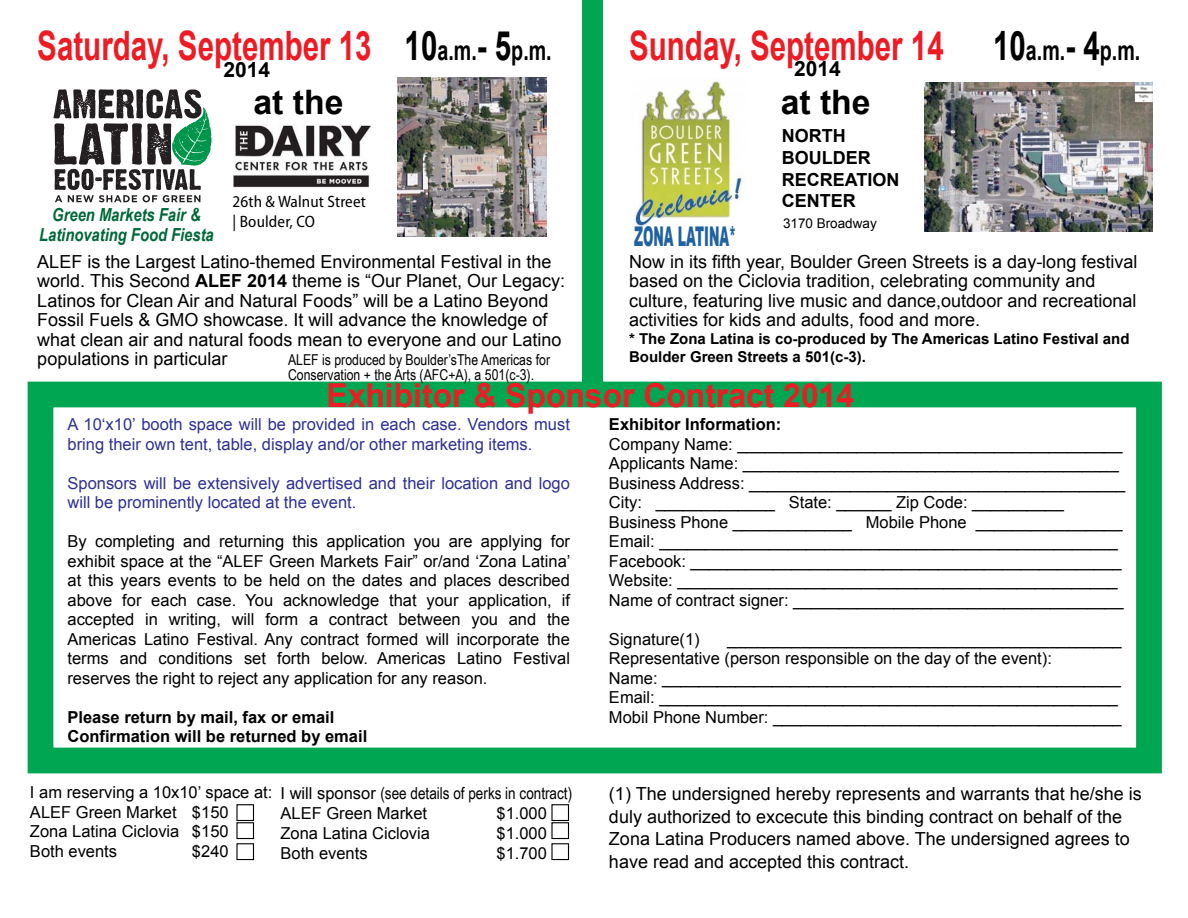
<style>
.page{position:relative;width:1188px;height:918px;background:#fff}
.page>*{position:absolute;margin:0;border:0;box-sizing:border-box;transform-origin:0 0}
.t1{font:700 40.5px "Arial";color:#ed1c24;scale:.73 1}
.t2{font:700 33.75px "Arial";color:#000}
.t3{font:700 33px "Arial";color:#ed1c24}
.t4{font:900 27.15px "Arial";color:#2061a0;scale:.46 1}
.t5{font:700 21px "Arial";color:#000}
.t6{font:18px/19.5px "Arial";color:#000}
.t7{font:italic 700 18px/19.5px "Arial Narrow";color:#006838;text-align:center}
.t8{font:700 18px/21.6px "Arial";color:#000}
.t9{font:16.5px/19.5px "Arial";color:#000}
.t10{font:16.5px/19.5px "Arial";color:#2e3192}
.t11{font:700 16.5px/19.5px "Arial";color:#000}
.t12{font:16.5px "Arial Narrow";color:#000}
.t13{font:semi-condensed 16.5px/19.8px "Myriad Pro";letter-spacing:.01em;color:#000}
.t14{font:700 15px/18px "Arial";color:#000}
.t15{font:15px/15px "Arial Narrow";color:#000}
.t16{font:13.5px "Arial";color:#000}
.s1{color:#000}
.s2{font-size:27px;color:#000}
.s3{font-weight:700}
.s4{font-family:"Arial"}
</style>
<div class="page">
<svg style="left:53px;top:89px;width:159px;height:113px"></svg>
<img style="left:634px;top:81px;width:111px;height:145px">
<img style="left:233px;top:125px;width:137px;height:63px">
<img style="left:398px;top:77px;width:149px;height:160px">
<img style="left:925px;top:82px;width:227px;height:150px">
<div style="left:582px;top:0;width:21px;height:403px;background:#00a651"></div>
<div style="left:28px;top:382px;width:1134px;height:391px;border:26px solid #00a651"></div>
<div style="left:236px;top:804px;width:18px;height:17px;border:1px solid #000"></div>
<div style="left:236px;top:822px;width:18px;height:17px;border:1px solid #000"></div>
<div style="left:236px;top:843px;width:18px;height:17px;border:1px solid #000"></div>
<div style="left:551px;top:804px;width:18px;height:17px;border:1px solid #000"></div>
<div style="left:551px;top:822px;width:18px;height:17px;border:1px solid #000"></div>
<div style="left:551px;top:843px;width:18px;height:17px;border:1px solid #000"></div>
<h1 class="t1" style="left:37px;top:19px;width:706px">Saturday, September 13 <span class="s1">10</span><span class="s2">a.m.</span><span class="s1">- 5</span><span class="s2">p.m.</span></h1>
<h1 class="t1" style="left:629px;top:19px;width:702px">Sunday, September 14 <span class="s1">10</span><span class="s2">a.m.</span><span class="s1">- 4</span><span class="s2">p.m.</span></h1>
<p class="t5" style="left:223px;top:55px;width:48px">2014</p>
<p class="t5" style="left:794px;top:55px;width:48px">2014</p>
<p class="t7" style="left:39px;top:204px;width:176px">Green Markets Fair &amp;<br>Latinovating Food Fiesta</p>
<h2 class="t2" style="left:254px;top:80px;width:92px">at the</h2>
<h2 class="t2" style="left:781px;top:80px;width:92px">at the</h2>
<p class="t8" style="left:782px;top:126px;width:119px">NORTH<br>BOULDER<br>RECREATION<br>CENTER</p>
<p class="t16" style="left:783px;top:215px;width:95px">3170 Broadway</p>
<p class="t13" style="left:232px;top:191px;width:135px">26th &amp; Walnut Street | Boulder, CO</p>
<h3 class="t4" style="left:634px;top:221px;width:224px">ZONA LATINA*</h3>
<p class="t6" style="left:629px;top:252px;width:510px">Now in its fifth year, Boulder Green Streets is a day-long festival based on the Ciclovia tradition, celebrating community and culture, featuring live music and dance,outdoor and recreational activities for kids and adults, food and more.</p>
<p class="t14" style="left:629px;top:331px;width:502px">* The Zona Latina is co-produced by The Americas Latino Festival and<br>Boulder Green Streets a 501(c-3).</p>
<p class="t6" style="left:37px;top:252px;width:529px">ALEF is the Largest Latino-themed Environmental Festival in the world. This Second <span class="s3">ALEF 2014</span> theme is “Our Planet, Our Legacy:<br>Latinos for Clean Air and Natural Foods” will be a Latino Beyond Fossil Fuels &amp; GMO showcase. It will advance the knowledge of what clean air and natural foods mean to everyone and our Latino populations in particular</p>
<p class="t15" style="left:288px;top:351px;width:264px">ALEF is produced by Boulder’sThe Americas for<br>Conservation + the Arts (AFC+A), a 501(c-3).</p>
<h3 class="t3" style="left:326px;top:373px;width:529px">Exhibitor &amp; Sponsor Contract 2014</h3>
<p class="t10" style="left:68px;top:415px;width:504px">A 10‘x10’ booth space will be provided in each case. Vendors must bring their own tent, table, display and/or other marketing items.</p>
<p class="t10" style="left:68px;top:473px;width:504px">Sponsors will be extensively advertised and their location and logo will be prominently located at the event.</p>
<p class="t9" style="left:68px;top:532px;width:505px;text-align:justify">By completing and returning this application you are applying for exhibit space at the “ALEF Green Markets Fair” or/and ‘Zona Latina’ at this years events to be held on the dates and places described above for each case. You acknowledge that your application, if accepted in writing, will form a contract between you and the Americas Latino Festival. Any contract formed will incorporate the terms and conditions set forth below. Americas Latino Festival reserves the right to reject any application for any reason.</p>
<p class="t11" style="left:68px;top:708px;width:301px">Please return by mail, fax or email<br>Confirmation will be returned by email</p>
<p class="t11" style="left:609px;top:415px;width:174px">Exhibitor Information:</p>
<p class="t9" style="left:609px;top:434px;width:518px">Company Name: __________________________________________ Applicants Name: _________________________________________ Business Address: _________________________________________ City: _____________ State: ______ Zip Code: __________ Business Phone _____________ Mobile Phone ________________ Email: __________________________________________________ Facebook: _______________________________________________ Website: ________________________________________________ Name of contract signer: ____________________________________</p>
<p class="t9" style="left:609px;top:630px;width:92px">Signature(1)</p>
<p class="t9" style="left:609px;top:630px;width:514px;text-indent:118px">___________________________________________ Representative (person responsible on the day of the event):<br>Name: __________________________________________________ Email: __________________________________________________ Mobil Phone Number: ______________________________________</p>
<p class="t9" style="left:30px;top:782px;width:244px">I am reserving a 10x10’ space at:<br>ALEF Green Market $150<br>Zona Latina Ciclovia $150<br>Both events</p>
<p class="t9" style="left:192px;top:842px;width:38px">$240</p>
<p class="t12" style="left:281px;top:782px;width:293px"><span class="s4">I will sponsor</span> (see details of perks in contract)</p>
<p class="t9" style="left:281px;top:804px;width:148px">ALEF Green Market</p>
<p class="t9" style="left:497px;top:804px;width:52px">$1.000</p>
<p class="t9" style="left:281px;top:824px;width:151px">Zona Latina Ciclovia</p>
<p class="t9" style="left:497px;top:824px;width:52px">$1.000</p>
<p class="t9" style="left:281px;top:844px;width:89px">Both events</p>
<p class="t9" style="left:497px;top:844px;width:52px">$1.700</p>
<p class="t6" style="left:609px;top:783px;width:534px;line-height:22.5px">(1) The undersigned hereby represents and warrants that he/she is duly authorized to excecute this binding contract on behalf of the Zona Latina Producers named above. The undersigned agrees to have read and accepted this contract.</p>
</div>
